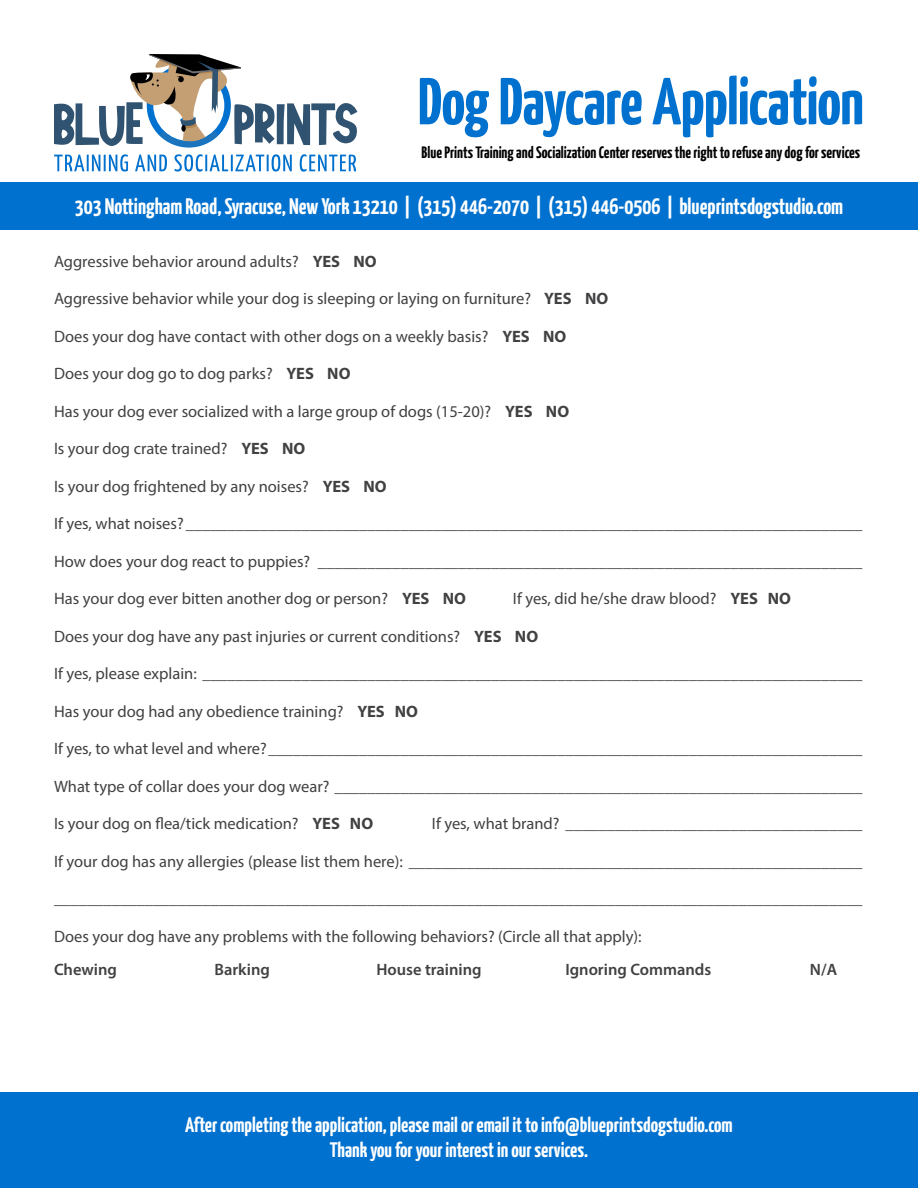
<style>
.page{position:relative;width:918px;height:1188px;background:#fff}
.page>*{position:absolute;margin:0;border:0;box-sizing:border-box;transform-origin:0 0}
.t1{font:700 66.3px "Yanone Kaffeesatz";letter-spacing:-.015em;color:#0071ce}
.t2{font:700 22.5px "Yanone Kaffeesatz";color:#fff}
.t3{font:700 21px/25.2px "Yanone Kaffeesatz";color:#fff;text-align:center}
.t4{font:16.5px "Myriad Pro";color:#414042}
.t5{font:700 16.5px "Yanone Kaffeesatz";color:#000}
.t6{font:600 16.5px "Myriad Pro";color:#414042}
.s1{font-weight:700}
</style>
<div class="page">
<div style="left:0;top:1093px;width:918px;height:95px;background:#0071ce"></div>
<svg style="left:54px;top:154px;width:74px;height:18px"></svg>
<svg style="left:135px;top:155px;width:32px;height:16px"></svg>
<svg style="left:174px;top:154px;width:118px;height:18px"></svg>
<svg style="left:300px;top:154px;width:56px;height:18px"></svg>
<svg style="left:54px;top:54px;width:303px;height:94px"></svg>
<div style="left:0;top:182px;width:918px;height:48px;background:#0071ce"></div>
<h1 class="t1" style="left:418px;top:61px;width:448px">Dog Daycare Application</h1>
<p class="t5" style="left:422px;top:142px;width:440px">Blue Prints Training and Socialization Center reserves the right to refuse any dog for services</p>
<h2 class="t2" style="left:75px;top:193px;width:770px">303 Nottingham Road, Syracuse, New York 13210 | (315) 446-2070 | (315) 446-0506 | blueprintsdogstudio.com</h2>
<p class="t4" style="left:54px;top:251px;width:324px">Aggressive behavior around adults? <span class="s1">YES NO</span></p>
<p class="t4" style="left:54px;top:289px;width:556px">Aggressive behavior while your dog is sleeping or laying on furniture? <span class="s1">YES NO</span></p>
<p class="t4" style="left:54px;top:326px;width:514px">Does your dog have contact with other dogs on a weekly basis? <span class="s1">YES NO</span></p>
<p class="t4" style="left:54px;top:364px;width:298px">Does your dog go to dog parks? <span class="s1">YES NO</span></p>
<p class="t4" style="left:54px;top:401px;width:517px">Has your dog ever socialized with a large group of dogs (15-20)? <span class="s1">YES NO</span></p>
<p class="t4" style="left:54px;top:439px;width:253px">Is your dog crate trained? <span class="s1">YES NO</span></p>
<p class="t4" style="left:54px;top:476px;width:334px">Is your dog frightened by any noises? <span class="s1">YES NO</span></p>
<p class="t4" style="left:54px;top:514px;width:810px">If yes, what noises? __________________________________________________________________________________</p>
<p class="t4" style="left:54px;top:551px;width:810px">How does your dog react to puppies? __________________________________________________________________</p>
<p class="t4" style="left:54px;top:589px;width:414px">Has your dog ever bitten another dog or person? <span class="s1">YES NO</span></p>
<p class="t4" style="left:513px;top:589px;width:280px">If yes, did he/she draw blood? <span class="s1">YES NO</span></p>
<p class="t4" style="left:54px;top:626px;width:486px">Does your dog have any past injuries or current conditions? <span class="s1">YES NO</span></p>
<p class="t4" style="left:54px;top:664px;width:810px">If yes, please explain: ________________________________________________________________________________</p>
<p class="t4" style="left:54px;top:701px;width:366px">Has your dog had any obedience training? <span class="s1">YES NO</span></p>
<p class="t4" style="left:54px;top:739px;width:810px">If yes, to what level and where?________________________________________________________________________</p>
<p class="t4" style="left:54px;top:776px;width:810px">What type of collar does your dog wear? ________________________________________________________________</p>
<p class="t4" style="left:54px;top:814px;width:321px">Is your dog on flea/tick medication? <span class="s1">YES NO</span></p>
<p class="t4" style="left:432px;top:814px;width:432px">If yes, what brand? ____________________________________</p>
<p class="t4" style="left:54px;top:851px;width:810px">If your dog has any allergies (please list them here): _______________________________________________________</p>
<p class="t4" style="left:54px;top:889px;width:810px">__________________________________________________________________________________________________</p>
<p class="t4" style="left:54px;top:926px;width:589px">Does your dog have any problems with the following behaviors? (Circle all that apply):</p>
<p class="t6" style="left:54px;top:959px;width:65px">Chewing</p>
<p class="t6" style="left:214px;top:959px;width:57px">Barking</p>
<p class="t6" style="left:376px;top:959px;width:107px">House training</p>
<p class="t6" style="left:566px;top:959px;width:147px">Ignoring Commands</p>
<p class="t6" style="left:810px;top:959px;width:29px">N/A</p>
<p class="t3" style="left:185px;top:1112px;width:549px">After completing the application, please mail or email it to info@blueprintsdogstudio.com<br>Thank you for your interest in our services.</p>
</div>
